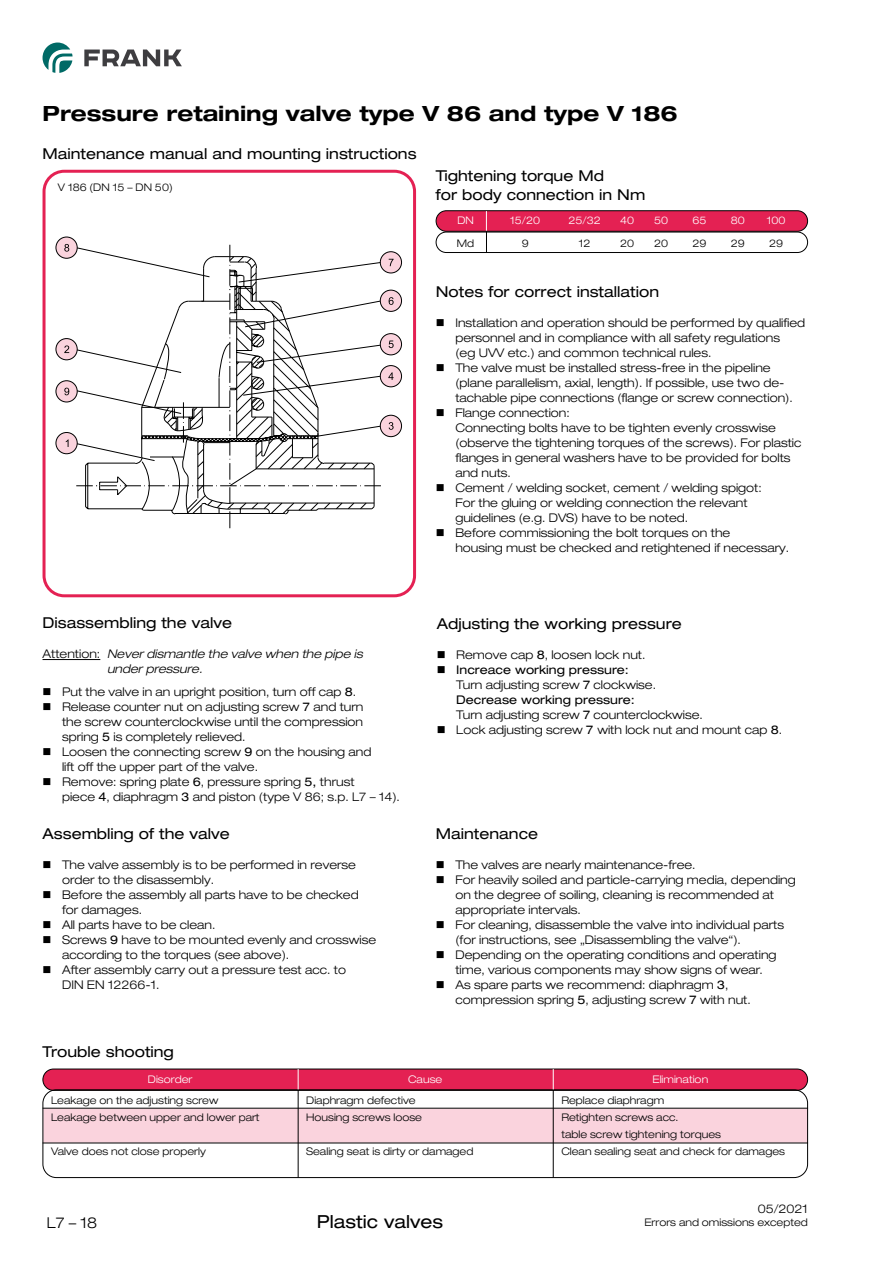
<style>
.page{position:relative;width:893px;height:1263px;background:#fff}
.page>*{position:absolute;margin:0;border:0;box-sizing:border-box;transform-origin:0 0}
.t1{font:700 expanded 21px "Helvetica Neue LT Pro";color:#000}
.t2{font:expanded 18px "Helvetica Neue LT Pro";color:#000}
.t3{font:expanded 15px/19.5px "Helvetica Neue LT Pro";color:#000}
.t4{font:300 expanded 15px "Helvetica Neue LT Pro";color:#000}
.t5{font:300 expanded 12px/15px "Helvetica Neue LT Pro";color:#000}
.t6{font:italic 300 expanded 12px/15px "Helvetica Neue LT Pro";color:#000}
.t7{font:300 expanded 10.5px/17px "Helvetica Neue LT Pro";color:#000}
.t8{font:300 expanded 10.5px "Helvetica Neue LT Pro";color:#fff}
.s1{font-style:normal}
.s2{font-weight:400}
</style>
<div class="page">
<svg style="left:43px;top:43px;width:30px;height:30px"></svg>
<svg style="left:84px;top:50px;width:98px;height:16px"></svg>
<div style="left:43px;top:1069px;width:765px;height:21px;background:#e42153;border-radius:11px"></div>
<div style="left:43px;top:1069px;width:765px;height:22px;border:1px solid #000;border-radius:11px"></div>
<div style="left:43px;top:1109px;width:765px;height:34px;background:#fad3dd"></div>
<svg style="left:76px;top:244px;width:305px;height:284px"></svg>
<svg style="left:117px;top:461px;width:258px;height:54px"></svg>
<svg style="left:76px;top:247px;width:306px;height:214px"></svg>
<div style="left:56px;top:237px;width:21px;height:21px;background:#fad3dd;border-radius:50%"></div>
<div style="left:56px;top:237px;width:21px;height:21px;border:1px solid #000;border-radius:50%"></div>
<div style="left:56px;top:339px;width:21px;height:21px;background:#fad3dd;border-radius:50%"></div>
<div style="left:56px;top:338px;width:21px;height:22px;border:1px solid #000;border-radius:50%"></div>
<div style="left:56px;top:381px;width:21px;height:21px;background:#fad3dd;border-radius:50%"></div>
<div style="left:56px;top:381px;width:21px;height:21px;border:1px solid #000;border-radius:50%"></div>
<div style="left:56px;top:432px;width:21px;height:22px;background:#fad3dd;border-radius:50%"></div>
<div style="left:56px;top:432px;width:21px;height:22px;border:1px solid #000;border-radius:50%"></div>
<div style="left:380px;top:252px;width:22px;height:21px;background:#fad3dd;border-radius:50%"></div>
<div style="left:380px;top:252px;width:22px;height:21px;border:1px solid #000;border-radius:50%"></div>
<div style="left:380px;top:290px;width:22px;height:21px;background:#fad3dd;border-radius:50%"></div>
<div style="left:380px;top:290px;width:22px;height:21px;border:1px solid #000;border-radius:50%"></div>
<div style="left:380px;top:334px;width:22px;height:21px;background:#fad3dd;border-radius:50%"></div>
<div style="left:380px;top:333px;width:22px;height:22px;border:1px solid #000;border-radius:50%"></div>
<div style="left:380px;top:366px;width:22px;height:21px;background:#fad3dd;border-radius:50%"></div>
<div style="left:380px;top:365px;width:22px;height:22px;border:1px solid #000;border-radius:50%"></div>
<div style="left:380px;top:415px;width:22px;height:22px;background:#fad3dd;border-radius:50%"></div>
<div style="left:380px;top:415px;width:22px;height:22px;border:1px solid #000;border-radius:50%"></div>
<svg style="left:64px;top:244px;width:5px;height:8px"></svg>
<svg style="left:64px;top:345px;width:5px;height:8px"></svg>
<svg style="left:64px;top:388px;width:5px;height:7px"></svg>
<svg style="left:66px;top:439px;width:3px;height:8px"></svg>
<svg style="left:389px;top:259px;width:5px;height:7px"></svg>
<svg style="left:389px;top:297px;width:5px;height:8px"></svg>
<svg style="left:389px;top:340px;width:5px;height:8px"></svg>
<svg style="left:388px;top:372px;width:6px;height:8px"></svg>
<svg style="left:389px;top:422px;width:5px;height:8px"></svg>
<div style="left:43px;top:170px;width:373px;height:427px;border:3px solid #e42153;border-radius:20px"></div>
<div style="left:436px;top:232px;width:372px;height:21px;border:1px solid #000;border-radius:10px"></div>
<div style="left:436px;top:211px;width:372px;height:20px;background:#e42153;border-radius:10px"></div>
<div style="left:436px;top:210px;width:372px;height:22px;border:1px solid #000;border-radius:10px"></div>
<svg style="left:486px;top:211px;width:1px;height:41px"></svg>
<div style="left:43px;top:1089px;width:765px;height:89px;border:1px solid #000;border-radius:14px"></div>
<hr style="left:43px;top:1108px;width:765px;height:1px;background:#000">
<hr style="left:43px;top:1142px;width:765px;height:1px;background:#000">
<hr style="left:298px;top:1089px;width:1px;height:88px;background:#000">
<svg style="left:298px;top:1069px;width:1px;height:20px"></svg>
<hr style="left:553px;top:1089px;width:1px;height:88px;background:#000">
<svg style="left:553px;top:1069px;width:1px;height:20px"></svg>
<hr style="left:43px;top:659px;width:57px;height:1px;background:#000">
<h1 class="t1" style="left:43px;top:100px;width:637px">Pressure retaining valve type V 86 and type V 186</h1>
<p class="t3" style="left:43px;top:144px;width:376px">Maintenance manual and mounting instructions</p>
<p class="t7" style="left:58px;top:179px;width:116px">V 186 (DN 15 – DN 50)</p>
<p class="t3" style="left:436px;top:165px;width:211px">Tightening torque Md<br>for body connection in Nm</p>
<p class="t8" style="left:457px;top:214px;width:18px">DN</p>
<p class="t8" style="left:510px;top:214px;width:31px">15/20</p>
<p class="t8" style="left:568px;top:214px;width:34px">25/32</p>
<p class="t8" style="left:620px;top:214px;width:16px">40</p>
<p class="t8" style="left:654px;top:214px;width:16px">50</p>
<p class="t8" style="left:692px;top:214px;width:16px">65</p>
<p class="t8" style="left:731px;top:214px;width:16px">80</p>
<p class="t8" style="left:767px;top:214px;width:20px">100</p>
<p class="t7" style="left:457px;top:234px;width:19px">Md</p>
<p class="t7" style="left:522px;top:234px;width:9px">9</p>
<p class="t7" style="left:579px;top:234px;width:13px">12</p>
<p class="t7" style="left:620px;top:234px;width:16px">20</p>
<p class="t7" style="left:654px;top:234px;width:16px">20</p>
<p class="t7" style="left:692px;top:234px;width:16px">29</p>
<p class="t7" style="left:731px;top:234px;width:16px">29</p>
<p class="t7" style="left:769px;top:234px;width:16px">29</p>
<p class="t3" style="left:436px;top:281px;width:225px">Notes for correct installation</p>
<p class="t5" style="left:455px;top:315px;width:351px">Installation and operation should be performed by qualified personnel and in compliance with all safety regulations<br>(eg UVV etc.) and common technical rules.<br>The valve must be installed stress-free in the pipeline (plane parallelism, axial, length). If possible, use two de&shy;tachable pipe connections (flange or screw connection).<br>Flange connection:<br>Connecting bolts have to be tighten evenly crosswise (observe the tightening torques of the screws). For plastic flanges in general washers have to be provided for bolts and nuts.<br>Cement / welding socket, cement / welding spigot:<br>For the gluing or welding connection the relevant guidelines (e.g. DVS) have to be noted.<br>Before commissioning the bolt torques on the<br>housing must be checked and retightened if necessary.</p>
<p class="t3" style="left:43px;top:613px;width:191px">Disassembling the valve</p>
<p class="t6" style="left:107px;top:646px;width:257px;text-indent:-64px"><span class="s1">Attention:</span> Never dismantle the valve when the pipe is under pressure.</p>
<p class="t5" style="left:62px;top:684px;width:339px">Put the valve in an upright position, turn off cap <span class="s2">8</span>.<br>Release counter nut on adjusting screw <span class="s2">7</span> and turn<br>the screw counterclockwise until the compression spring <span class="s2">5</span> is completely relieved.<br>Loosen the connecting screw <span class="s2">9</span> on the housing and<br>lift off the upper part of the valve.<br>Remove: spring plate <span class="s2">6</span>, pressure spring <span class="s2">5,</span> thrust<br>piece <span class="s2">4</span>, diaphragm <span class="s2">3</span> and piston (type V 86; s.p. L7 – 14).</p>
<p class="t3" style="left:43px;top:824px;width:189px">Assembling of the valve</p>
<p class="t5" style="left:62px;top:857px;width:316px">The valve assembly is to be performed in reverse order to the disassembly.<br>Before the assembly all parts have to be checked for damages.<br>All parts have to be clean.<br>Screws <span class="s2">9</span> have to be mounted evenly and crosswise according to the torques (see above).<br>After assembly carry out a pressure test acc. to<br>DIN EN 12266-1.</p>
<p class="t3" style="left:43px;top:1041px;width:133px">Trouble shooting</p>
<p class="t3" style="left:437px;top:613px;width:247px">Adjusting the working pressure</p>
<p class="t5" style="left:456px;top:647px;width:327px">Remove cap <span class="s2">8</span>, loosen lock nut.<br><span class="s2">Increace working pressure:<br></span>Turn adjusting screw <span class="s2">7</span> clockwise.<br><span class="s2">Decrease working pressure:<br></span>Turn adjusting screw <span class="s2">7</span> counterclockwise.<br>Lock adjusting screw <span class="s2">7</span> with lock nut and mount cap <span class="s2">8</span>.</p>
<p class="t3" style="left:436px;top:823px;width:104px">Maintenance</p>
<p class="t5" style="left:455px;top:857px;width:342px">The valves are nearly maintenance-free.<br>For heavily soiled and particle-carrying media, depending on the degree of soiling, cleaning is recommended at appropriate intervals.<br>For cleaning, disassemble the valve into individual parts (for instructions, see „Disassembling the valve“).<br>Depending on the operating conditions and operating time, various components may show signs of wear.<br>As spare parts we recommend: diaphragm <span class="s2">3</span>, compression spring <span class="s2">5</span>, adjusting screw <span class="s2">7</span> with nut.</p>
<p class="t8" style="left:148px;top:1073px;width:46px">Disorder</p>
<p class="t8" style="left:408px;top:1073px;width:36px">Cause</p>
<p class="t8" style="left:652px;top:1073px;width:57px">Elimination</p>
<p class="t7" style="left:51px;top:1092px;width:169px">Leakage on the adjusting screw</p>
<p class="t7" style="left:306px;top:1092px;width:111px">Diaphragm defective</p>
<p class="t7" style="left:561px;top:1092px;width:104px">Replace diaphragm</p>
<p class="t7" style="left:51px;top:1109px;width:210px">Leakage between upper and lower part</p>
<p class="t7" style="left:306px;top:1109px;width:117px">Housing screws loose</p>
<p class="t7" style="left:561px;top:1109px;width:161px">Retighten screws acc.<br>table screw tightening torques</p>
<p class="t7" style="left:51px;top:1142px;width:156px">Valve does not close properly</p>
<p class="t7" style="left:306px;top:1142px;width:169px">Sealing seat is dirty or damaged</p>
<p class="t7" style="left:561px;top:1142px;width:225px">Clean sealing seat and check for damages</p>
<p class="t4" style="left:47px;top:1213px;width:52px">L7 – 18</p>
<h2 class="t2" style="left:317px;top:1210px;width:128px">Plastic valves</h2>
<p class="t5" style="left:758px;top:1201px;width:52px">05/2021</p>
<p class="t7" style="left:644px;top:1214px;width:165px">Errors and omissions excepted</p>
</div>
